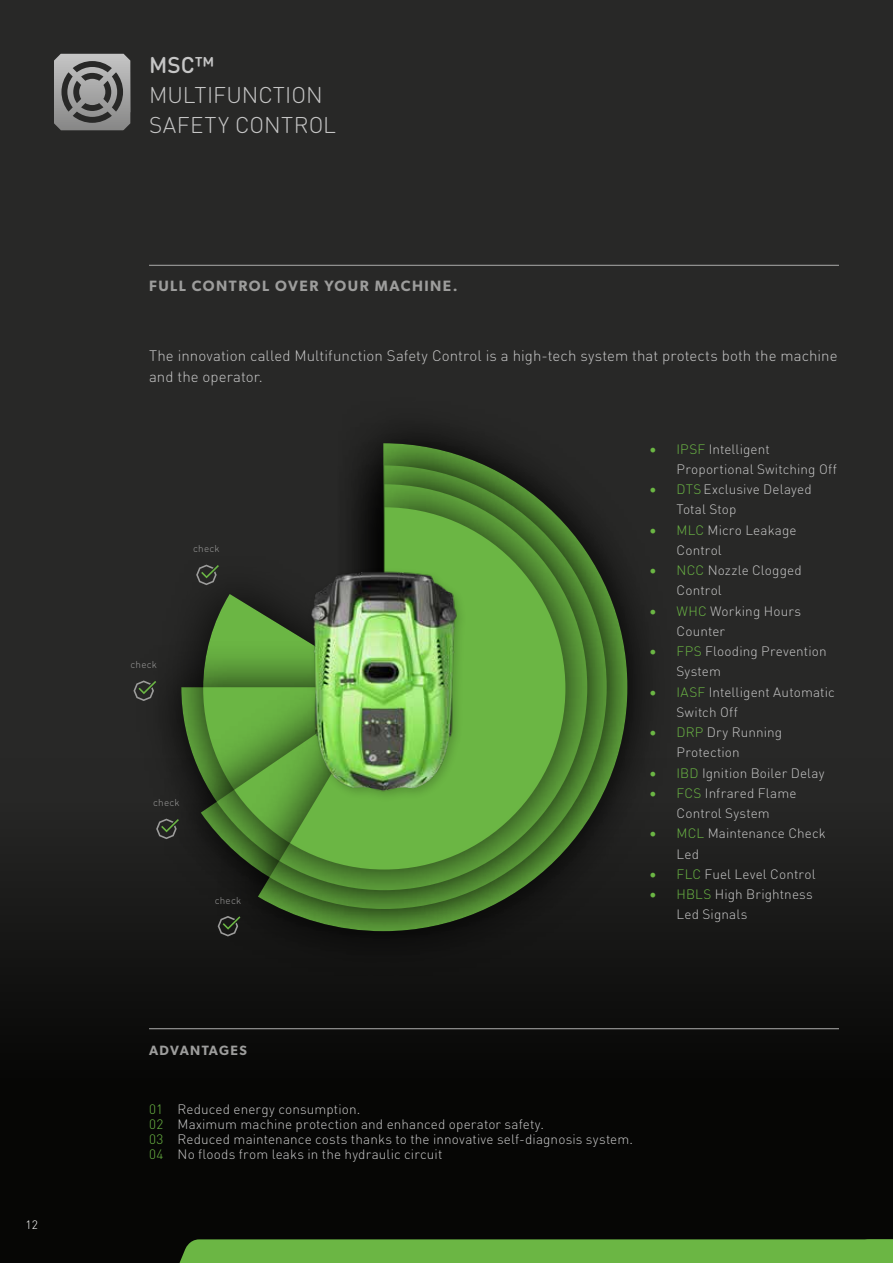
<style>
.page{position:relative;width:893px;height:1263px;background:#282827}
.page>*{position:absolute;margin:0;border:0;box-sizing:border-box;transform-origin:0 0}
.t1{font:300 22.5px/30px "DIN Round Pro";color:#c6c6c6}
.t2{font:500 22.5px "DIN Round Pro";color:#c6c6c6}
.t3{font:300 15px/21px "DIN Round Pro";letter-spacing:.005em;color:#c6c6c6}
.t4{font:600 15px "Gibson";letter-spacing:.1em;color:#9d9d9c}
.t5{font:300 13.5px/20.2px "DIN Round Pro";letter-spacing:.01em;color:#c6c6c6}
.t6{font:600 13.5px "Gibson";letter-spacing:.1em;color:#9d9d9c}
.t7{font:300 12px "DIN Round Pro";color:#fff}
.t8{font:300 9.9px "DIN Round Pro";letter-spacing:.02em;color:#9d9d9c}
.s1{font-family:"Minion Pro";font-weight:400;font-size:18px;color:#6bb644}
.s2{color:#6bb644}
</style>
<div class="page">
<div style="left:0;top:758px;width:893px;height:505px;background:linear-gradient(to bottom,#262625,#000)"></div>
<div style="left:174px;top:1239px;width:719px;height:24px;background:#6bb644"></div>
<hr style="left:149px;top:1028px;width:690px;height:1px;background:#9d9d9c">
<svg style="left:54px;top:54px;width:77px;height:76px"></svg>
<div style="left:216px;top:397px;width:458px;height:580px;background:linear-gradient(to right,#1d1d1c,#1f1f1e)"></div>
<div style="left:160px;top:420px;width:493px;height:535px;background:linear-gradient(to right,#1d1d1c,#1d1d1c)"></div>
<svg style="left:136px;top:439px;width:498px;height:497px"></svg>
<svg style="left:157px;top:462px;width:455px;height:454px"></svg>
<svg style="left:203px;top:507px;width:362px;height:362px;background:#579238"></svg>
<svg style="left:196px;top:565px;width:23px;height:20px"></svg>
<svg style="left:133px;top:680px;width:23px;height:21px"></svg>
<svg style="left:156px;top:819px;width:23px;height:20px"></svg>
<svg style="left:218px;top:916px;width:22px;height:20px"></svg>
<img style="left:233px;top:489px;width:239px;height:390px">
<hr style="left:149px;top:265px;width:690px;height:1px;background:#9d9d9c">
<p class="t7" style="left:26px;top:1216px;width:14px">12</p>
<h1 class="t2" style="left:149px;top:49px;width:67px">MSC™</h1>
<h1 class="t1" style="left:149px;top:79px;width:189px">MULTIFUNCTION<br>SAFETY CONTROL</h1>
<p class="t4" style="left:149px;top:277px;width:310px">FULL CONTROL OVER YOUR MACHINE.</p>
<p class="t3" style="left:149px;top:345px;width:690px">The innovation called Multifunction Safety Control is a high-tech system that protects both the machine and the operator.</p>
<p class="t8" style="left:193px;top:542px;width:28px">check</p>
<p class="t8" style="left:131px;top:658px;width:28px">check</p>
<p class="t8" style="left:153px;top:796px;width:28px">check</p>
<p class="t8" style="left:215px;top:893px;width:28px">check</p>
<p class="t5" style="left:677px;top:438px;width:162px;text-indent:-27px"><span class="s1">•</span> <span class="s2">IPSF</span> Intelligent<br>Proportional Switching Off</p>
<p class="t5" style="left:677px;top:479px;width:137px;text-indent:-27px"><span class="s1">•</span> <span class="s2">DTS</span> Exclusive Delayed<br>Total Stop</p>
<p class="t5" style="left:677px;top:519px;width:122px;text-indent:-27px"><span class="s1">•</span> <span class="s2">MLC</span> Micro Leakage<br>Control</p>
<p class="t5" style="left:677px;top:560px;width:127px;text-indent:-27px"><span class="s1">•</span> <span class="s2">NCC</span> Nozzle Clogged<br>Control</p>
<p class="t5" style="left:677px;top:600px;width:126px;text-indent:-27px"><span class="s1">•</span> <span class="s2">WHC</span> Working Hours<br>Counter</p>
<p class="t5" style="left:677px;top:641px;width:152px;text-indent:-27px"><span class="s1">•</span> <span class="s2">FPS</span> Flooding Prevention<br>System</p>
<p class="t5" style="left:677px;top:681px;width:160px;text-indent:-27px"><span class="s1">•</span> <span class="s2">IASF</span> Intelligent Automatic<br>Switch Off</p>
<p class="t5" style="left:677px;top:722px;width:107px;text-indent:-27px"><span class="s1">•</span> <span class="s2">DRP</span> Dry Running<br>Protection</p>
<p class="t5" style="left:650px;top:762px;width:176px"><span class="s1">•</span> <span class="s2">IBD</span> Ignition Boiler Delay</p>
<p class="t5" style="left:650px;top:782px;width:148px;text-align:center"><span class="s1">•</span> <span class="s2">FCS</span> Infrared Flame<br>Control System</p>
<p class="t5" style="left:677px;top:823px;width:151px;text-indent:-27px"><span class="s1">•</span> <span class="s2">MCL</span> Maintenance Check<br>Led</p>
<p class="t5" style="left:650px;top:863px;width:167px"><span class="s1">•</span> <span class="s2">FLC</span> Fuel Level Control</p>
<p class="t5" style="left:677px;top:884px;width:138px;text-indent:-27px"><span class="s1">•</span> <span class="s2">HBLS</span> High Brightness<br>Led Signals</p>
<p class="t6" style="left:149px;top:1042px;width:99px">ADVANTAGES</p>
<p class="t5" style="left:149px;top:1101px;width:486px;line-height:15px"><span class="s2">01</span> Reduced energy consumption.<br><span class="s2">02</span> Maximum machine protection and enhanced operator safety.<br><span class="s2">03</span> Reduced maintenance costs thanks to the innovative self-diagnosis system.<br><span class="s2">04</span> No floods from leaks in the hydraulic circuit</p>
</div>
